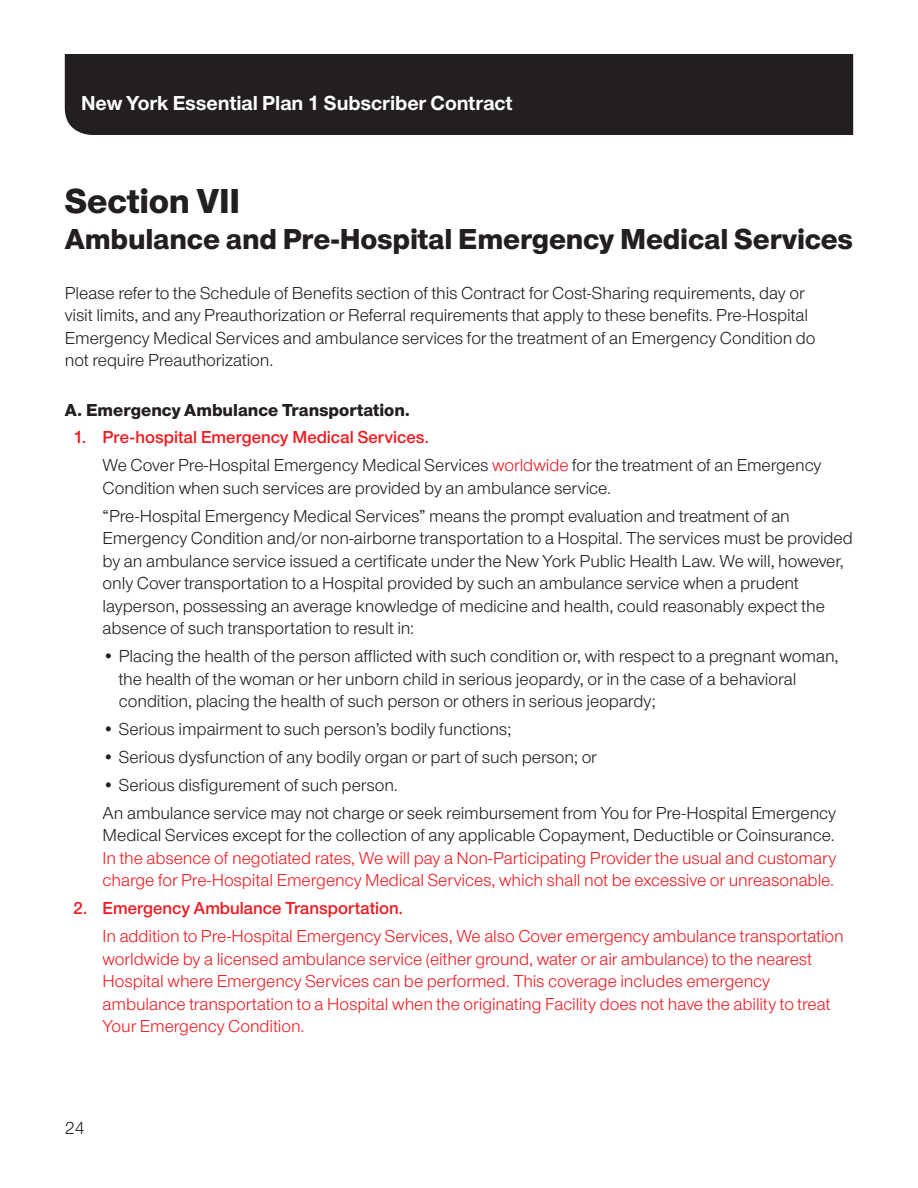
<style>
.page{position:relative;width:918px;height:1188px;background:#fff}
.page>*{position:absolute;margin:0;border:0;box-sizing:border-box;transform-origin:0 0}
.Section_heads___noDo{font:800 36px "UHC Sans";letter-spacing:-.005em;color:#231f20}
.Section_heads___noDo-2{font:800 30px "UHC Sans";letter-spacing:-.005em;color:#231f20}
.t1{font:700 21px "UHC Sans";color:#fff}
.Body___numbers___add{font:18px/22.5px "UHC Sans";letter-spacing:-.005em;color:#231f20}
.Body___numbers___add-2{font:18px/22.5px "UHC Sans";letter-spacing:-.005em;color:#ee1d23;text-align:justify}
.Body___12_15{font:18px/22.5px "UHC Sans";letter-spacing:-.005em;color:#231f20}
.Body___numbers___add-3{font:600 18px "UHC Sans";color:#ee1d23}
.SUB_Subhead___12_15{font:800 18px "UHC Sans";color:#231f20}
.s1{color:#ee1d23}
.s2{color:#231f20}
</style>
<div class="page">
<div style="left:65px;top:54px;width:788px;height:81px;background:#231f20"></div>
<p class="t1" style="left:81px;top:88px;width:433px">New York Essential Plan 1 Subscriber Contract</p>
<p class="Section_heads___noDo" style="left:65px;top:176px;width:177px">Section VII</p>
<p class="Section_heads___noDo-2" style="left:65px;top:218px;width:790px">Ambulance and Pre-Hospital Emergency Medical Services</p>
<p class="Body___12_15" style="left:65px;top:281px;width:752px">Please refer to the Schedule of Benefits section of this Contract for Cost-Sharing requirements, day or visit limits, and any Preauthorization or Referral requirements that apply to these benefits. Pre-Hospital Emergency Medical Services and ambulance services for the treatment of an Emergency Condition do not require Preauthorization.</p>
<p class="SUB_Subhead___12_15" style="left:65px;top:397px;width:347px">A. Emergency Ambulance Transportation.</p>
<p class="Body___numbers___add-3" style="left:73px;top:426px;width:357px">1. Pre-hospital Emergency Medical Services.</p>
<p class="Body___numbers___add" style="left:103px;top:454px;width:720px">We Cover Pre-Hospital Emergency Medical Services <span class="s1">worldwide</span> for the treatment of an Emergency<br>Condition when such services are provided by an ambulance service.</p>
<p class="Body___numbers___add" style="left:103px;top:504px;width:752px">“Pre-Hospital Emergency Medical Services” means the prompt evaluation and treatment of an Emergency Condition and/or non-airborne transportation to a Hospital. The services must be provided by an ambulance service issued a certificate under the New York Public Health Law. We will, however, only Cover transportation to a Hospital provided by such an ambulance service when a prudent layperson, possessing an average knowledge of medicine and health, could reasonably expect the absence of such transportation to result in:</p>
<p class="Body___numbers___add" style="left:119px;top:644px;width:721px;text-indent:-16px">• Placing the health of the person afflicted with such condition or, with respect to a pregnant woman, the health of the woman or her unborn child in serious jeopardy, or in the case of a behavioral condition, placing the health of such person or others in serious jeopardy;</p>
<p class="Body___numbers___add" style="left:103px;top:717px;width:410px">• Serious impairment to such person’s bodily functions;</p>
<p class="Body___numbers___add" style="left:103px;top:745px;width:496px">• Serious dysfunction of any bodily organ or part of such person; or</p>
<p class="Body___numbers___add" style="left:103px;top:773px;width:297px">• Serious disfigurement of such person.</p>
<p class="Body___numbers___add-2" style="left:103px;top:801px;width:735px"><span class="s2">An ambulance service may not charge or seek reimbursement from You for Pre-Hospital Emergency Medical Services except for the collection of any applicable Copayment, Deductible or Coinsurance.<br></span>In the absence of negotiated rates, We will pay a Non-Participating Provider the usual and customary charge for Pre-Hospital Emergency Medical Services, which shall not be excessive or unreasonable.</p>
<p class="Body___numbers___add-3" style="left:73px;top:896px;width:331px">2. Emergency Ambulance Transportation.</p>
<p class="Body___numbers___add-2" style="left:103px;top:924px;width:743px;text-align:left">In addition to Pre-Hospital Emergency Services, We also Cover emergency ambulance transportation worldwide by a licensed ambulance service (either ground, water or air ambulance) to the nearest Hospital where Emergency Services can be performed. This coverage includes emergency ambulance transportation to a Hospital when the originating Facility does not have the ability to treat Your Emergency Condition.</p>
<p class="Body___numbers___add" style="left:65px;top:1116px;width:22px">24</p>
</div>
